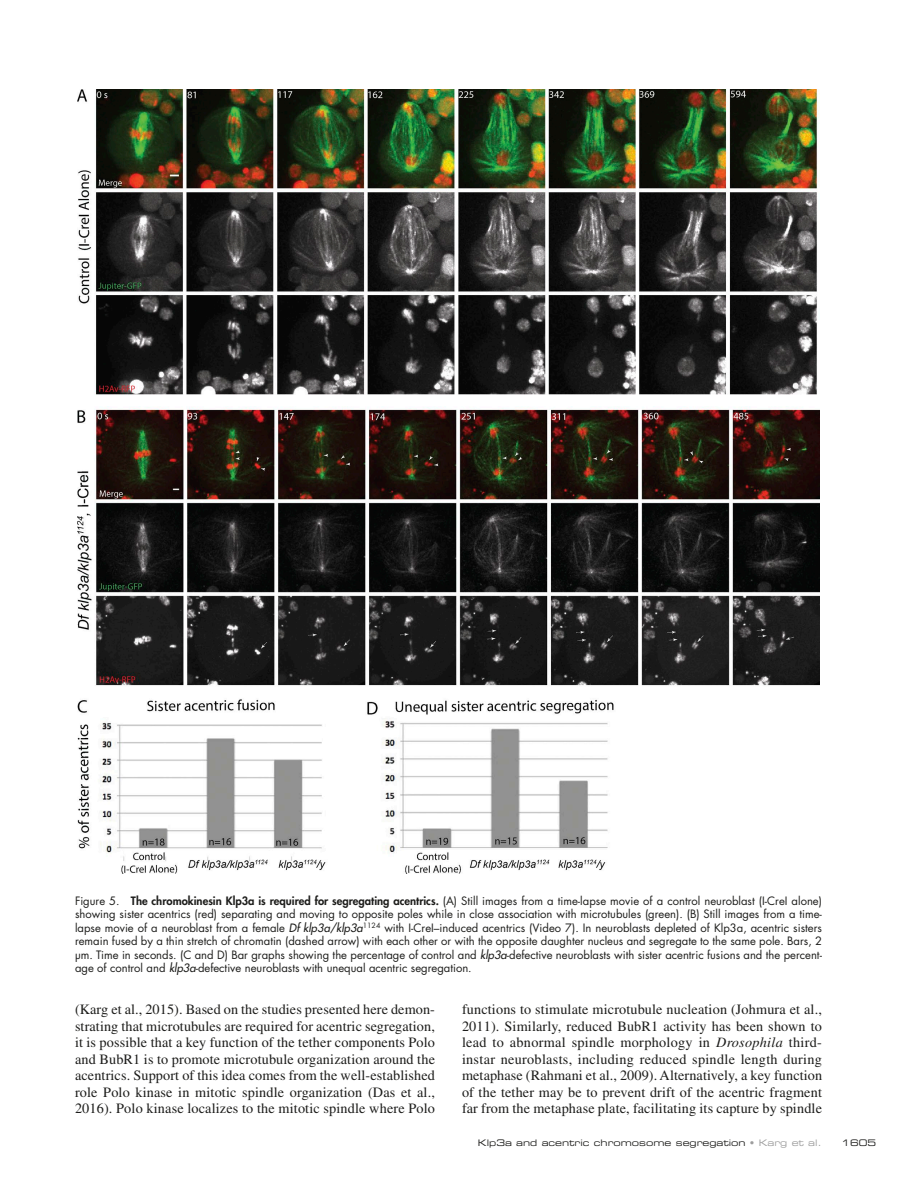
<style>
.page{position:relative;width:918px;height:1188px;background:#fff}
.page>*{position:absolute;margin:0;border:0;box-sizing:border-box;transform-origin:0 0}
.t1{font:14.25px/16.5px "Times LT Std";letter-spacing:.01em;color:#1d1d1b;text-align:justify}
.t2{font:11.25px/13.5px "Futura Std";color:#1d1d1b;text-align:justify}
.t3{font:9px "Eurostile LT Std Ex 2";color:#1d1d1b}
.s1{font-weight:800}
.s2{font-weight:500;font-style:italic}
.s3{font-style:italic}
.s4{color:#9d9d9d}
</style>
<div class="page">
<img style="left:77px;top:90px;width:743px;height:783px">
<p class="t2" style="left:75px;top:894px;width:749px">Figure 5. <span class="s1">The chromokinesin Klp3a is required for segregating acentrics.</span> (A) Still images from a time-lapse movie of a control neuroblast (I-CreI alone) showing sister acentrics (red) separating and moving to opposite poles while in close association with microtubules (green). (B) Still images from a time&shy;lapse movie of a neuroblast from a female <span class="s2">Df klp3a/klp3a</span><sup>1124</sup> with I-CreI–induced acentrics (Video 7). In neuroblasts depleted of Klp3a, acentric sisters remain fused by a thin stretch of chromatin (dashed arrow) with each other or with the opposite daughter nucleus and segregate to the same pole. Bars, 2 µm. Time in seconds. (C and D) Bar graphs showing the percentage of control and <span class="s2">klp3a</span>-defective neuroblasts with sister acentric fusions and the percent&shy;age of control and <span class="s2">klp3a</span>-defective neuroblasts with unequal acentric segregation.</p>
<p class="t1" style="left:75px;top:1001px;width:362px">(Karg et al., 2015). Based on the studies presented here demon&shy;strating that microtubules are required for acentric segregation, it is possible that a key function of the tether components Polo and BubR1 is to promote microtubule organization around the acentrics. Support of this idea comes from the well-established role Polo kinase in mitotic spindle organization (Das et al., 2016). Polo kinase localizes to the mitotic spindle where Polo</p>
<p class="t1" style="left:462px;top:1001px;width:362px">functions to stimulate microtubule nucleation (Johmura et al., 2011). Similarly, reduced BubR1 activity has been shown to lead to abnormal spindle morphology in <span class="s3">Drosophila</span> third&shy;instar neuroblasts, including reduced spindle length during metaphase (Rahmani et al., 2009). Alternatively, a key function of the tether may be to prevent drift of the acentric fragment far from the metaphase plate, facilitating its capture by spindle</p>
<p class="t3" style="left:478px;top:1136px;width:346px">Klp3a and acentric chromosome segregation <span class="s4">• Karg et al.</span></p>
<p class="t3" style="left:841px;top:1136px;width:36px">1605</p>
</div>
